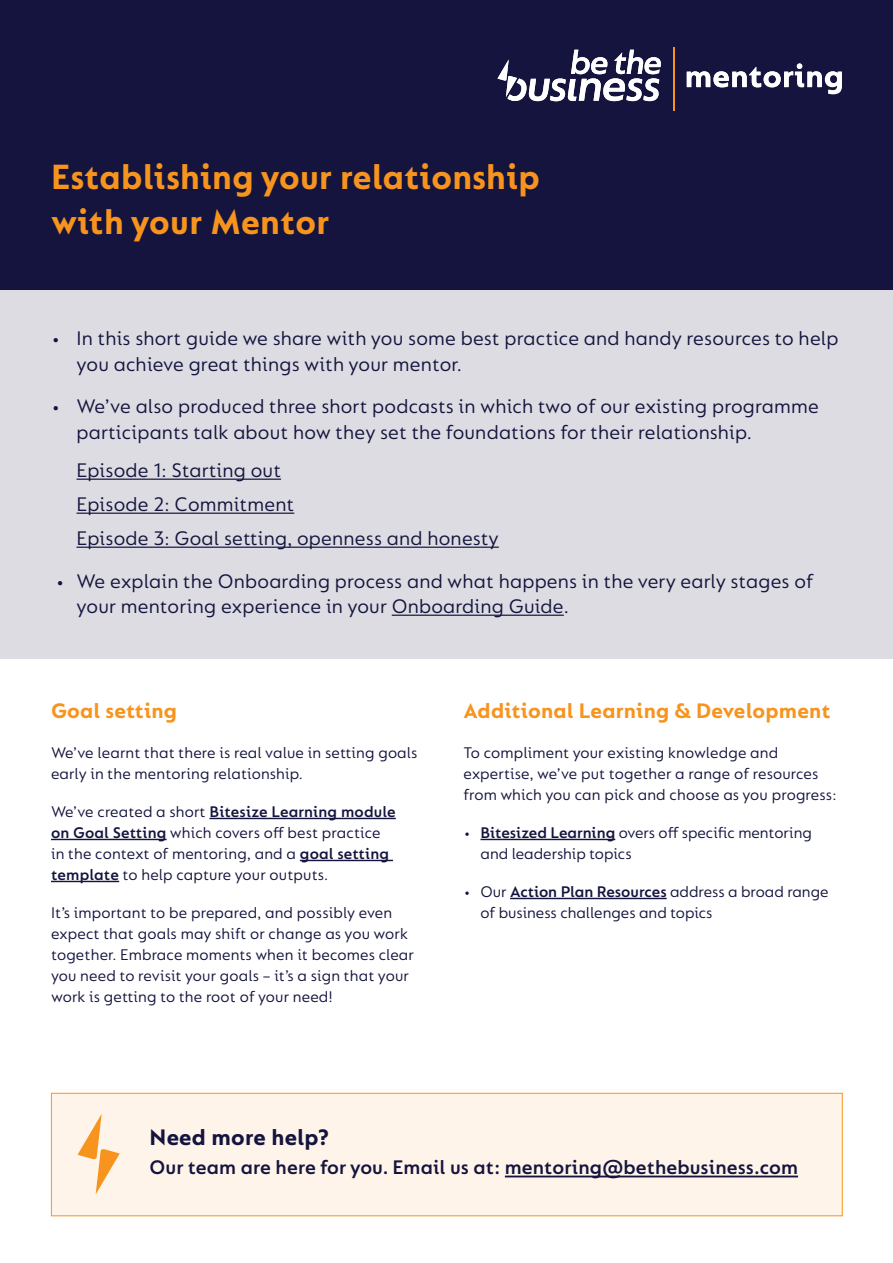
<style>
.page{position:relative;width:893px;height:1263px;background:#fff}
.page>*{position:absolute;margin:0;border:0;box-sizing:border-box;transform-origin:0 0}
.t1{font:700 37.5px/45px "FS Lucas";letter-spacing:.01em;color:#f7941e}
.t2{font:700 24px "FS Lucas";letter-spacing:.01em;color:#14143e}
.t3{font:700 22.5px "FS Lucas";letter-spacing:.01em;color:#f7941e}
.t4{font:21px/25.5px "FS Lucas";letter-spacing:.01em;color:#14143e}
.t5{font:600 21px "FS Lucas";letter-spacing:.005em;color:#14143e}
.t6{font:16.5px/21px "FS Lucas";letter-spacing:.01em;color:#14143e}
.s1{font-weight:600}
</style>
<div class="page">
<div style="left:0;top:289px;width:893px;height:370px;background:#dcdce2"></div>
<hr style="left:77px;top:479px;width:204px;height:1px;background:#14143e">
<hr style="left:77px;top:513px;width:217px;height:1px;background:#14143e">
<hr style="left:77px;top:547px;width:422px;height:1px;background:#14143e">
<hr style="left:392px;top:615px;width:172px;height:1px;background:#14143e">
<hr style="left:209px;top:818px;width:187px;height:1px;background:#14143e">
<hr style="left:51px;top:839px;width:116px;height:1px;background:#14143e">
<hr style="left:300px;top:860px;width:93px;height:1px;background:#14143e">
<hr style="left:51px;top:881px;width:68px;height:1px;background:#14143e">
<hr style="left:480px;top:839px;width:135px;height:1px;background:#14143e">
<hr style="left:510px;top:898px;width:157px;height:1px;background:#14143e">
<div style="left:51px;top:1093px;width:791px;height:123px;background:#fef4e9"></div>
<hr style="left:505px;top:1175px;width:293px;height:2px;background:#14143e">
<div style="left:51px;top:1093px;width:792px;height:123px;border:1px solid #f7941e"></div>
<svg style="left:78px;top:1114px;width:42px;height:80px"></svg>
<div style="left:0;top:0;width:893px;height:289px;background:#14143e"></div>
<svg style="left:497px;top:50px;width:164px;height:51px"></svg>
<hr style="left:673px;top:47px;width:2px;height:64px;background:#f7941e">
<svg style="left:687px;top:63px;width:155px;height:31px"></svg>
<h1 class="t1" style="left:51px;top:154px;width:490px">Establishing your relationship with your Mentor</h1>
<p class="t4" style="left:77px;top:325px;width:763px;text-indent:-26px">• In this short guide we share with you some best practice and handy resources to help you achieve great things with your mentor.</p>
<p class="t4" style="left:77px;top:393px;width:744px;text-indent:-26px">• We’ve also produced three short podcasts in which two of our existing programme participants talk about how they set the foundations for their relationship.</p>
<p class="t4" style="left:77px;top:453px;width:424px;line-height:34px">Episode 1: Starting out<br>Episode 2: Commitment<br>Episode 3: Goal setting, openness and honesty</p>
<p class="t4" style="left:77px;top:568px;width:738px;text-indent:-21px">• We explain the Onboarding process and what happens in the very early stages of your mentoring experience in your Onboarding Guide.</p>
<h3 class="t3" style="left:51px;top:697px;width:128px">Goal setting</h3>
<p class="t6" style="left:51px;top:742px;width:368px">We’ve learnt that there is real value in setting goals early in the mentoring relationship.</p>
<p class="t6" style="left:51px;top:801px;width:346px">We’ve created a short <span class="s1">Bitesize Learning module on Goal Setting</span> which covers off best practice in the context of mentoring, and a <span class="s1">goal setting template</span> to help capture your outputs.</p>
<p class="t6" style="left:51px;top:902px;width:364px">It’s important to be prepared, and possibly even expect that goals may shift or change as you work together. Embrace moments when it becomes clear you need to revisit your goals – it’s a sign that your work is getting to the root of your need!</p>
<h3 class="t3" style="left:463px;top:697px;width:369px">Additional Learning &amp; Development</h3>
<p class="t6" style="left:463px;top:742px;width:374px">To compliment your existing knowledge and expertise, we’ve put together a range of resources from which you can pick and choose as you progress:</p>
<p class="t6" style="left:480px;top:822px;width:333px;text-indent:-17px">• <span class="s1">Bitesized Learning</span> overs off specific mentoring and leadership topics</p>
<p class="t6" style="left:480px;top:881px;width:350px;text-indent:-17px">• Our <span class="s1">Action Plan Resources</span> address a broad range of business challenges and topics</p>
<h2 class="t2" style="left:150px;top:1123px;width:181px">Need more help?</h2>
<p class="t5" style="left:150px;top:1155px;width:650px">Our team are here for you. Email us at: mentoring@bethebusiness.com</p>
</div>
